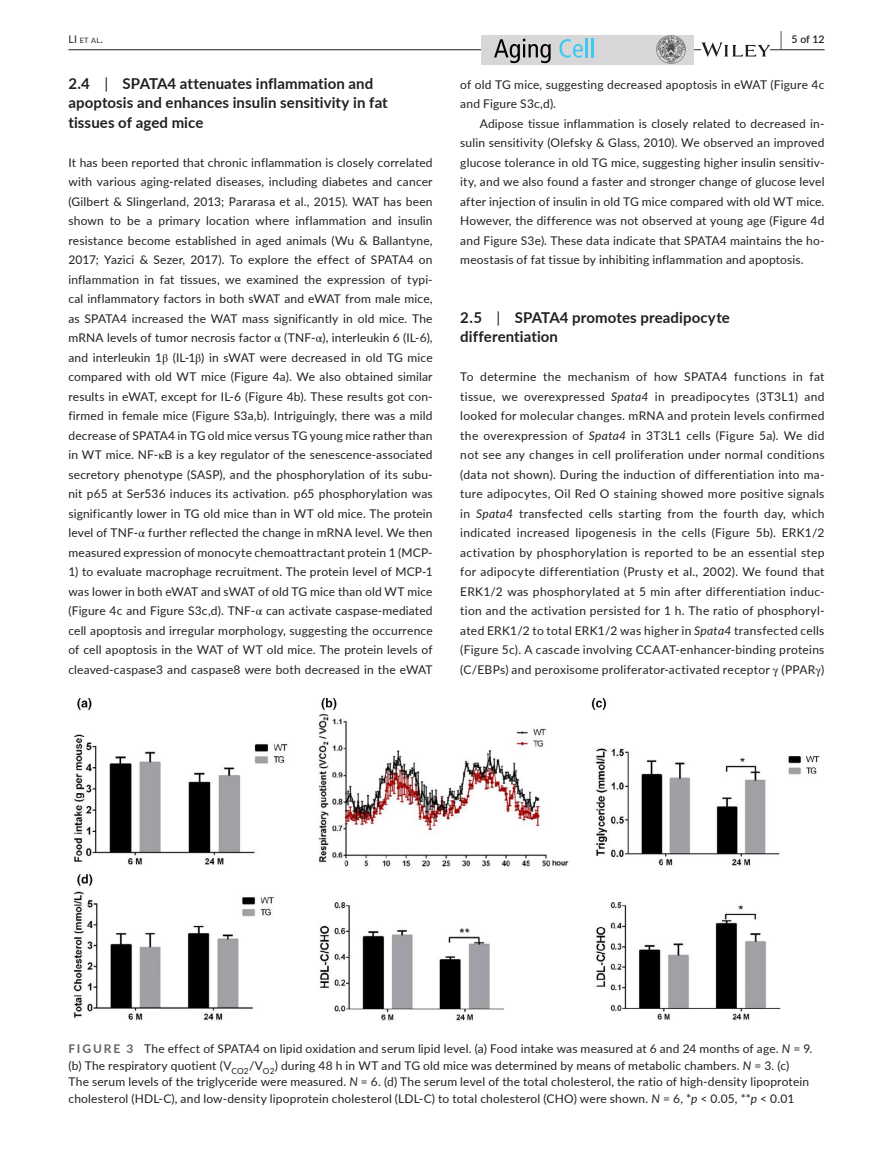
<style>
.page{position:relative;width:893px;height:1174px;background:#fff}
.page>*{position:absolute;margin:0;border:0;box-sizing:border-box;transform-origin:0 0}
.t1{font:700 15px/19.5px "Lato";letter-spacing:.005em;color:#231f20}
.t2{font:12px/19.5px "Lato";letter-spacing:.015em;color:#231f20;text-align:justify}
.t3{font:600 10.5px "Lato";color:#231f20}
.t4{font:7.35px "Lato";color:#231f20}
.s1{font-size:10.5px}
.s2{font-size:19.5px}
.s3{font-weight:400}
.s4{font-family:"STIX"}
.s5{font-style:italic}
.s6{font-weight:700;color:#636366}
</style>
<div class="page">
<hr style="left:68px;top:49px;width:756px;height:1px;background:#231f20">
<div style="left:481px;top:35px;width:213px;height:29px;background:#d7d7d7"></div>
<svg style="left:494px;top:39px;width:57px;height:24px"></svg>
<svg style="left:559px;top:39px;width:24px;height:19px"></svg>
<hr style="left:585px;top:38px;width:3px;height:19px;background:#40c8f4">
<svg style="left:591px;top:38px;width:2px;height:19px"></svg>
<img style="left:657px;top:35px;width:28px;height:29px">
<svg style="left:701px;top:42px;width:69px;height:15px"></svg>
<img style="left:73px;top:698px;width:747px;height:323px">
<p class="t4" style="left:68px;top:35px;width:36px"><span class="s1">LI</span> et al<span class="s1">.</span></p>
<p class="t3" style="left:780px;top:31px;width:46px"><span class="s2">|</span> 5 of 12</p>
<p class="t1" style="left:68px;top:73px;width:321px">2.4 <span class="s3">|</span> SPATA4 attenuates inflammation and apoptosis and enhances insulin sensitivity in fat tissues of aged mice</p>
<p class="t2" style="left:68px;top:152px;width:366px">It has been reported that chronic inflammation is closely correlated with various aging-related diseases, including diabetes and cancer (Gilbert &amp; Slingerland, 2013; Pararasa et al., 2015). WAT has been shown to be a primary location where inflammation and insulin resistance become established in aged animals (Wu &amp; Ballantyne, 2017; Yazici &amp; Sezer, 2017). To explore the effect of SPATA4 on inflammation in fat tissues, we examined the expression of typi&shy;cal inflammatory factors in both sWAT and eWAT from male mice, as SPATA4 increased the WAT mass significantly in old mice. The mRNA levels of tumor necrosis factor <span class="s4">α</span> (TNF-<span class="s4">α</span>), interleukin 6 (IL-6), and interleukin 1<span class="s4">β</span> (IL-1<span class="s4">β</span>) in sWAT were decreased in old TG mice compared with old WT mice (Figure 4a). We also obtained similar results in eWAT, except for IL-6 (Figure 4b). These results got con&shy;firmed in female mice (Figure S3a,b). Intriguingly, there was a mild decrease of SPATA4 in TG old mice versus TG young mice rather than in WT mice. NF-<span class="s4">κ</span>B is a key regulator of the senescence-associated secretory phenotype (SASP), and the phosphorylation of its subu&shy;nit p65 at Ser536 induces its activation. p65 phosphorylation was significantly lower in TG old mice than in WT old mice. The protein level of TNF-<span class="s4">α</span> further reflected the change in mRNA level. We then measured expression of monocyte chemoattractant protein 1 (MCP-</p>
<p class="t2" style="left:68px;top:561px;width:366px">1) to evaluate macrophage recruitment. The protein level of MCP-1 was lower in both eWAT and sWAT of old TG mice than old WT mice (Figure 4c and Figure S3c,d). TNF-<span class="s4">α</span> can activate caspase-mediated cell apoptosis and irregular morphology, suggesting the occurrence of cell apoptosis in the WAT of WT old mice. The protein levels of cleaved-caspase3 and caspase8 were both decreased in the eWAT</p>
<p class="t2" style="left:460px;top:74px;width:366px">of old TG mice, suggesting decreased apoptosis in eWAT (Figure 4c and Figure S3c,d).</p>
<p class="t2" style="left:460px;top:113px;width:366px;text-indent:20px">Adipose tissue inflammation is closely related to decreased in&shy;sulin sensitivity (Olefsky &amp; Glass, 2010). We observed an improved glucose tolerance in old TG mice, suggesting higher insulin sensitiv&shy;ity, and we also found a faster and stronger change of glucose level after injection of insulin in old TG mice compared with old WT mice.<br>However, the difference was not observed at young age (Figure 4d and Figure S3e). These data indicate that SPATA4 maintains the ho&shy;meostasis of fat tissue by inhibiting inflammation and apoptosis.</p>
<p class="t1" style="left:460px;top:307px;width:271px">2.5 <span class="s3">|</span> SPATA4 promotes preadipocyte differentiation</p>
<p class="t2" style="left:460px;top:366px;width:366px">To determine the mechanism of how SPATA4 functions in fat tissue, we overexpressed <span class="s5">Spata4</span> in preadipocytes (3T3L1) and looked for molecular changes. mRNA and protein levels confirmed the overexpression of <span class="s5">Spata4</span> in 3T3L1 cells (Figure 5a). We did not see any changes in cell proliferation under normal conditions (data not shown). During the induction of differentiation into ma&shy;ture adipocytes, Oil Red O staining showed more positive signals in <span class="s5">Spata4</span> transfected cells starting from the fourth day, which indicated increased lipogenesis in the cells (Figure 5b). ERK1/2 activation by phosphorylation is reported to be an essential step for adipocyte differentiation (Prusty et al., 2002). We found that ERK1/2 was phosphorylated at 5 min after differentiation induc&shy;tion and the activation persisted for 1 h. The ratio of phosphoryl&shy;ated ERK1/2 to total ERK1/2 was higher in <span class="s5">Spata4</span> transfected cells (Figure 5c). A cascade involving CCAAT-enhancer-binding proteins (C/EBPs) and peroxisome proliferator-activated receptor <span class="s4">γ</span> (PPAR<span class="s4">γ</span>)</p>
<p class="t2" style="left:68px;top:1040px;width:745px;line-height:16.5px;text-align:left"><span class="s6">FIGURE 3</span> The effect of SPATA4 on lipid oxidation and serum lipid level. (a) Food intake was measured at 6 and 24 months of age. <span class="s5">N</span> = 9. (b) The respiratory quotient (V<sub>CO2</sub>/V<sub>O2</sub>) during 48 h in WT and TG old mice was determined by means of metabolic chambers. <span class="s5">N</span> = 3. (c)<br>The serum levels of the triglyceride were measured. <span class="s5">N</span> = 6. (d) The serum level of the total cholesterol, the ratio of high-density lipoprotein cholesterol (HDL-C), and low-density lipoprotein cholesterol (LDL-C) to total cholesterol (CHO) were shown. <span class="s5">N</span> = 6, *<span class="s5">p</span> &lt; 0.05, **<span class="s5">p</span> &lt; 0.01</p>
</div>
